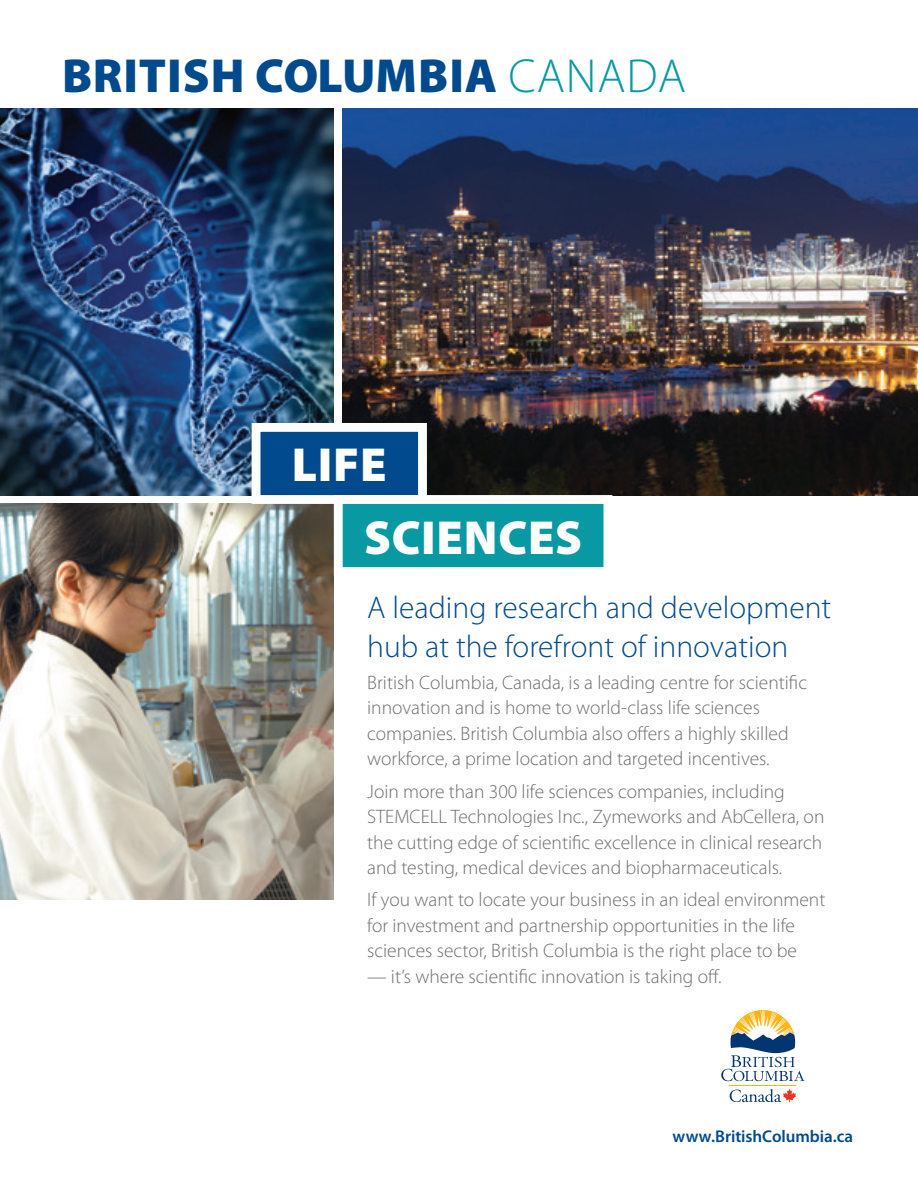
<style>
.page{position:relative;width:918px;height:1188px;background:#fff}
.page>*{position:absolute;margin:0;border:0;box-sizing:border-box;transform-origin:0 0}
.t1{font:900 48px "Myriad Pro";letter-spacing:.02em;color:#004a8d}
.t2{font:900 48px/72.2px "Myriad Pro";letter-spacing:.015em;color:#fff}
.t3{font:300 31.5px/39px "Myriad Pro";color:#004a8d}
.t4{font:300 19.5px/25.5px "Myriad Pro";color:#6c6d70}
.t5{font:600 17.1px "Myriad Pro";letter-spacing:-.005em;color:#004a8d}
.s1{font-weight:300;color:#0899a3}
</style>
<div class="page">
<img style="left:0;top:504px;width:334px;height:396px">
<img style="left:0;top:108px;width:334px;height:387px">
<img style="left:343px;top:108px;width:575px;height:387px">
<div style="left:256px;top:427px;width:167px;height:73px;background:#004a8d"></div>
<div style="left:252px;top:423px;width:175px;height:81px;border:9px solid #fff"></div>
<div style="left:338px;top:500px;width:270px;height:72px;background:#0899a3"></div>
<div style="left:334px;top:495px;width:278px;height:81px;border:9px solid #fff"></div>
<hr style="left:730px;top:1085px;width:66px;height:1px;background:#fdb415">
<svg style="left:721px;top:1010px;width:83px;height:71px"></svg>
<svg style="left:730px;top:1089px;width:66px;height:13px"></svg>
<h1 class="t1" style="left:62px;top:44px;width:625px">BRITISH COLUMBIA <span class="s1">CANADA</span></h1>
<h1 class="t2" style="left:364px;top:427px;width:220px;text-indent:-72px">LIFE<br>SCIENCES</h1>
<h2 class="t3" style="left:367px;top:587px;width:466px">A leading research and development hub at the forefront of innovation</h2>
<p class="t4" style="left:367px;top:669px;width:441px">British Columbia, Canada, is a leading centre for scientific innovation and is home to world-class life sciences companies. British Columbia also offers a highly skilled workforce, a prime location and targeted incentives.</p>
<p class="t4" style="left:367px;top:778px;width:459px">Join more than 300 life sciences companies, including STEMCELL Technologies Inc., Zymeworks and AbCellera, on the cutting edge of scientific excellence in clinical research and testing, medical devices and biopharmaceuticals.</p>
<p class="t4" style="left:367px;top:887px;width:460px">If you want to locate your business in an ideal environment for investment and partnership opportunities in the life sciences sector, British Columbia is the right place to be</p>
<p class="t4" style="left:367px;top:964px;width:356px">— it’s where scientific innovation is taking off.</p>
<p class="t5" style="left:673px;top:1125px;width:182px">www.BritishColumbia.ca</p>
</div>
